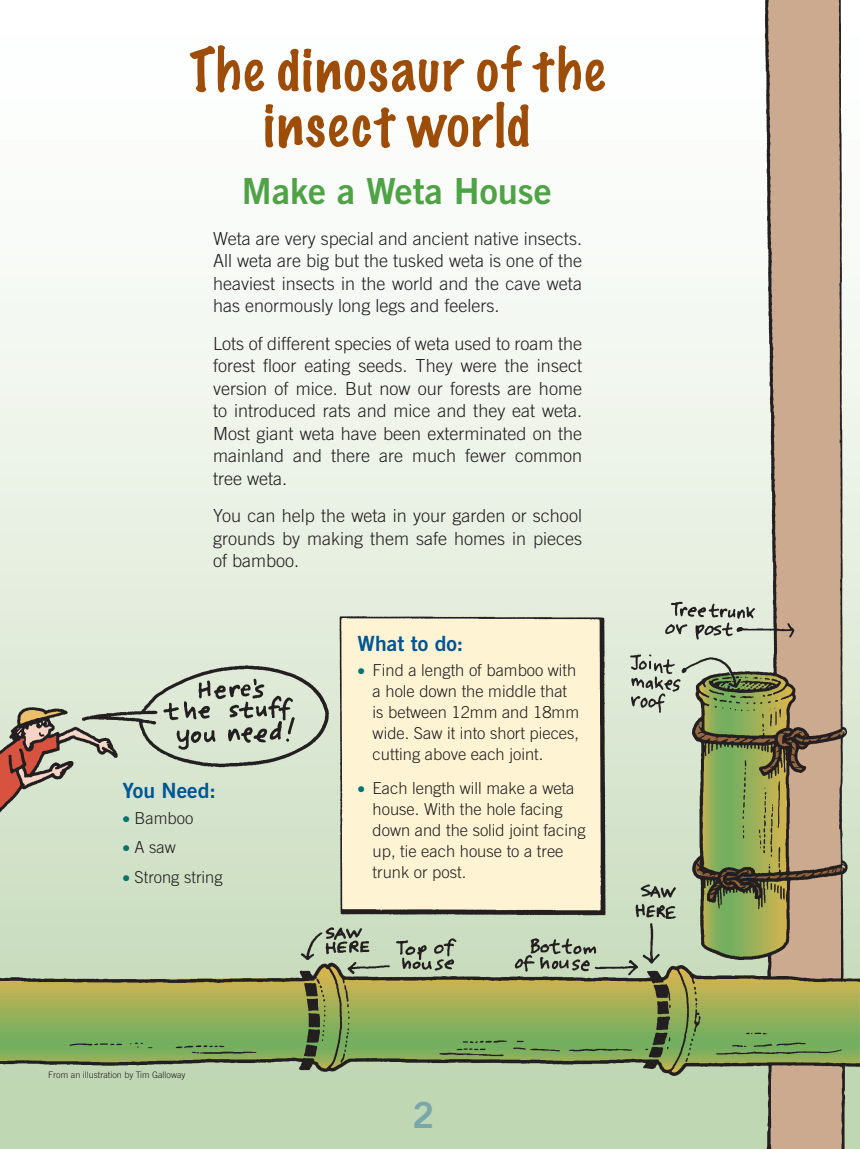
<style>
.page{position:relative;width:860px;height:1149px;background:#fff}
.page>*{position:absolute;margin:0;border:0;box-sizing:border-box;transform-origin:0 0}
.t1{font:100 54px/55.5px "Marker Felt";letter-spacing:.045em;color:#9d4d08;text-align:center}
.t2{font:36px "Trade Gothic Bold Two";color:#4fa346}
.t3{font:36px "Trade Gothic Bold Two";color:#7aa8a9}
.t4{font:21px "Trade Gothic Bold Two";color:#005595}
.t5{font:300 18px/22.5px "Trade Gothic";color:#231f20;text-align:justify}
.t6{font:300 16.5px/21px "Trade Gothic";color:#231f20}
.t7{font:300 9px "Trade Gothic";color:#231f20}
.s1{color:#00746f}
</style>
<div class="page">
<svg style="left:859px;top:283px;width:1px;height:864px"></svg>
<img style="left:0;top:0;width:859px;height:1148px">
<h1 class="t1" style="left:189px;top:45px;width:416px">The dinosaur of the insect world</h1>
<h2 class="t2" style="left:242px;top:169px;width:311px">Make a Weta House</h2>
<p class="t5" style="left:213px;top:227px;width:370px">Weta are very special and ancient native insects.<br>All weta are big but the tusked weta is one of the heaviest insects in the world and the cave weta has enormously long legs and feelers.</p>
<p class="t5" style="left:213px;top:332px;width:370px">Lots of different species of weta used to roam the forest floor eating seeds. They were the insect version of mice. But now our forests are home to introduced rats and mice and they eat weta.<br>Most giant weta have been exterminated on the mainland and there are much fewer common tree weta.</p>
<p class="t5" style="left:213px;top:504px;width:370px">You can help the weta in your garden or school grounds by making them safe homes in pieces of bamboo.</p>
<p class="t4" style="left:122px;top:777px;width:95px">You Need:</p>
<p class="t6" style="left:122px;top:806px;width:72px"><span class="s1">•</span> Bamboo</p>
<p class="t6" style="left:122px;top:836px;width:55px"><span class="s1">•</span> A saw</p>
<p class="t6" style="left:122px;top:865px;width:102px"><span class="s1">•</span> Strong string</p>
<p class="t7" style="left:48px;top:1069px;width:139px">From an illustration by Tim Galloway</p>
<p class="t4" style="left:357px;top:630px;width:107px">What to do:</p>
<p class="t6" style="left:372px;top:659px;width:208px;text-indent:-15px"><span class="s1">•</span> Find a length of bamboo with a hole down the middle that is between 12mm and 18mm wide. Saw it into short pieces, cutting above each joint.</p>
<p class="t6" style="left:372px;top:777px;width:214px;text-indent:-15px"><span class="s1">•</span> Each length will make a weta house. With the hole facing down and the solid joint facing up, tie each house to a tree trunk or post.</p>
<h2 class="t3" style="left:412px;top:1092px;width:23px">2</h2>
</div>
